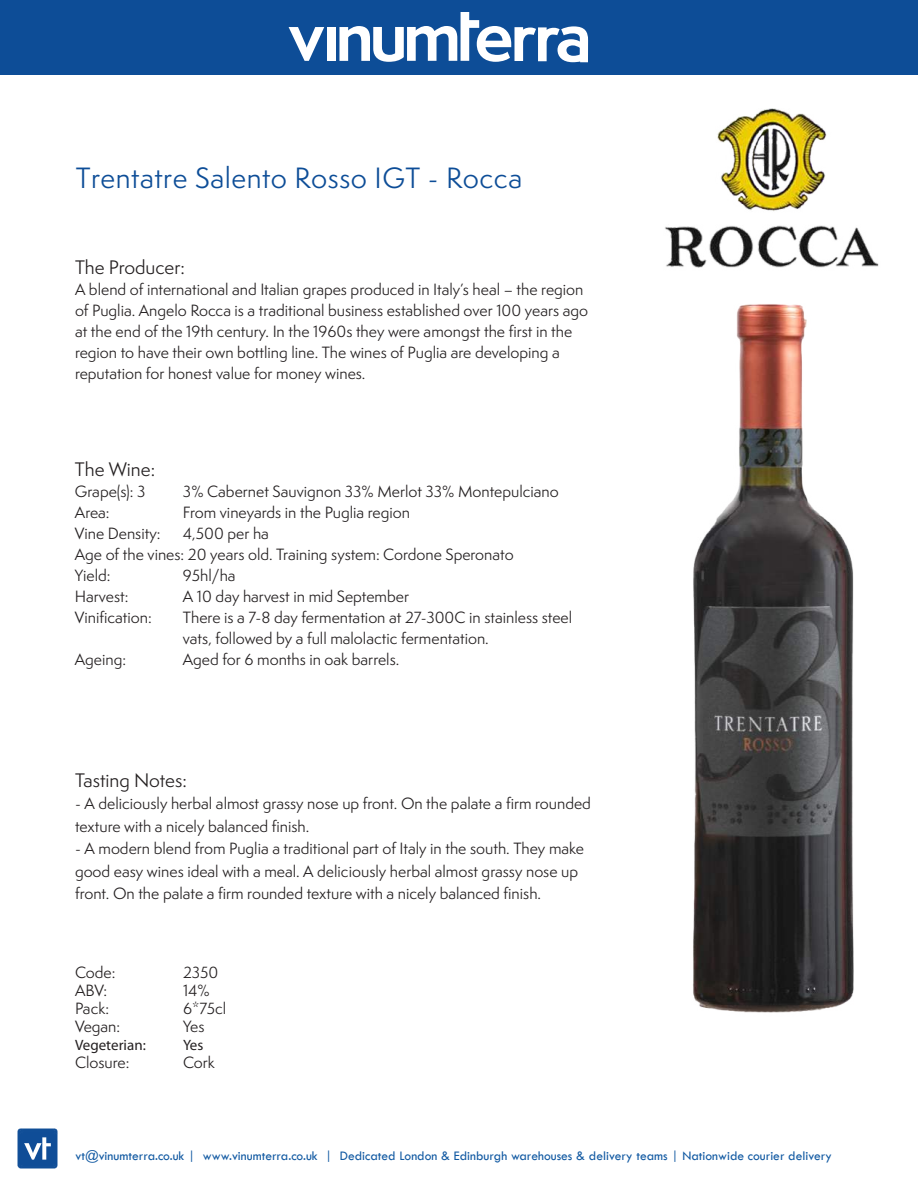
<style>
.page{position:relative;width:918px;height:1188px;background:#fff}
.page>*{position:absolute;margin:0;border:0;box-sizing:border-box;transform-origin:0 0}
.t1{font:27px "Semplicita Pro";letter-spacing:.02em;color:#0d4d97}
.t2{font:18px "Semplicita Pro";color:#231f20}
.t3{font:15px/21px "Semplicita Pro";color:#231f20}
.t4{font:15px "Myriad Pro";color:#231f20}
.t5{font:13.5px "Tw Cen";color:#1159a2}
</style>
<div class="page">
<div style="left:0;top:0;width:918px;height:75px;background:#0d4d97"></div>
<img style="left:17px;top:1128px;width:41px;height:40px">
<svg style="left:289px;top:27px;width:35px;height:34px"></svg>
<div style="left:328px;top:27px;width:8px;height:34px;background:#fff"></div>
<svg style="left:339px;top:12px;width:249px;height:50px"></svg>
<img style="left:665px;top:108px;width:214px;height:160px">
<img style="left:693px;top:304px;width:161px;height:709px">
<h1 class="t1" style="left:76px;top:159px;width:448px">Trentatre Salento Rosso IGT - Rocca</h1>
<p class="t2" style="left:75px;top:254px;width:111px">The Producer:</p>
<p class="t3" style="left:75px;top:279px;width:515px">A blend of international and Italian grapes produced in Italy’s heal – the region of Puglia. Angelo Rocca is a traditional business established over 100 years ago at the end of the 19th century. In the 1960s they were amongst the first in the region to have their own bottling line. The wines of Puglia are developing a reputation for honest value for money wines.</p>
<p class="t2" style="left:75px;top:456px;width:82px">The Wine:</p>
<p class="t3" style="left:75px;top:480px;width:72px">Grape(s): 3</p>
<p class="t3" style="left:183px;top:480px;width:377px">3% Cabernet Sauvignon 33% Merlot 33% Montepulciano</p>
<p class="t3" style="left:75px;top:501px;width:36px">Area:</p>
<p class="t3" style="left:183px;top:501px;width:229px">From vineyards in the Puglia region</p>
<p class="t3" style="left:75px;top:522px;width:87px">Vine Density:</p>
<p class="t3" style="left:75px;top:522px;width:440px;text-indent:108px">4,500 per ha<br>Age of the vines: 20 years old. Training system: Cordone Speronato<br>Yield:</p>
<p class="t3" style="left:183px;top:564px;width:54px">95hl/ha</p>
<p class="t3" style="left:75px;top:585px;width:55px">Harvest:</p>
<p class="t3" style="left:183px;top:585px;width:228px">A 10 day harvest in mid September</p>
<p class="t3" style="left:75px;top:606px;width:78px">Vinification:</p>
<p class="t3" style="left:183px;top:606px;width:391px">There is a 7-8 day fermentation at 27-300C in stainless steel vats, followed by a full malolactic fermentation.</p>
<p class="t3" style="left:75px;top:648px;width:53px">Ageing:</p>
<p class="t3" style="left:183px;top:648px;width:218px">Aged for 6 months in oak barrels.</p>
<p class="t2" style="left:75px;top:767px;width:113px">Tasting Notes:</p>
<p class="t3" style="left:75px;top:792px;width:518px;line-height:22.5px">- A deliciously herbal almost grassy nose up front. On the palate a firm rounded texture with a nicely balanced finish.</p>
<p class="t3" style="left:75px;top:837px;width:510px;line-height:22.5px">- A modern blend from Puglia a traditional part of Italy in the south. They make good easy wines ideal with a meal. A deliciously herbal almost grassy nose up front. On the palate a firm rounded texture with a nicely balanced finish.</p>
<p class="t3" style="left:75px;top:962px;width:42px">Code:</p>
<p class="t3" style="left:183px;top:962px;width:37px">2350</p>
<p class="t3" style="left:75px;top:980px;width:34px">ABV:</p>
<p class="t3" style="left:183px;top:980px;width:28px">14%</p>
<p class="t3" style="left:75px;top:998px;width:36px">Pack:</p>
<p class="t3" style="left:183px;top:998px;width:45px">6*75cl</p>
<p class="t3" style="left:75px;top:1016px;width:47px">Vegan:</p>
<p class="t3" style="left:183px;top:1016px;width:23px">Yes</p>
<p class="t4" style="left:75px;top:1036px;width:72px">Vegeterian:</p>
<p class="t4" style="left:183px;top:1036px;width:22px">Yes</p>
<p class="t3" style="left:75px;top:1052px;width:56px">Closure:</p>
<p class="t3" style="left:183px;top:1052px;width:33px">Cork</p>
<p class="t5" style="left:75px;top:1148px;width:758px">vt@vinumterra.co.uk | www.vinumterra.co.uk | Dedicated London &amp; Edinburgh warehouses &amp; delivery teams | Nationwide courier delivery</p>
</div>
